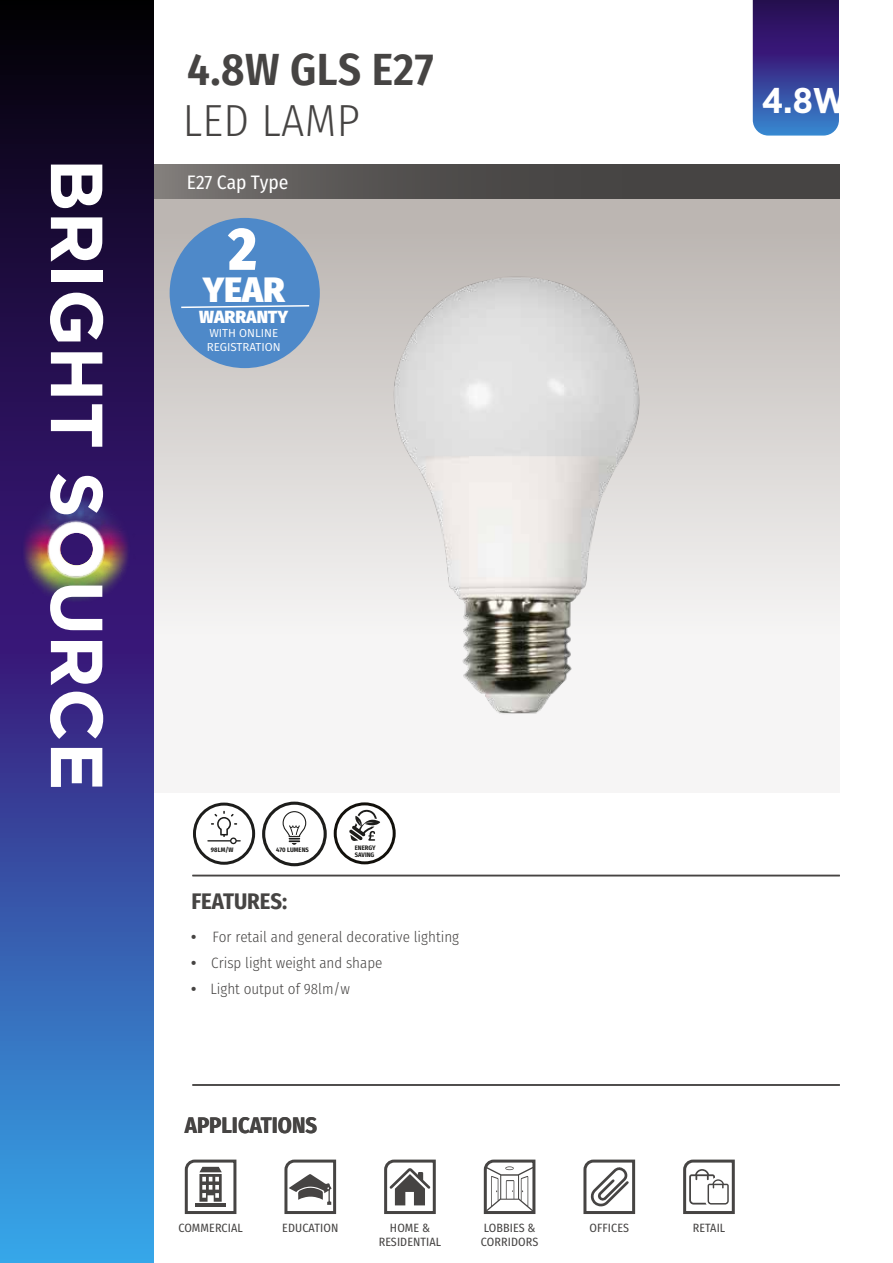
<style>
.page{position:relative;width:893px;height:1263px;background:#fff}
.page>*{position:absolute;margin:0;border:0;box-sizing:border-box;transform-origin:0 0}
.t1{font:900 60px "Fira Sans";color:#fff;scale:.91 1}
.t2{font:600 45px "Fira Sans Condensed";letter-spacing:.01em;color:#464443}
.t3{font:300 45px "Fira Sans Condensed";letter-spacing:.01em;color:#464443}
.t4{font:700 35.7px "Gotham Narrow";color:#fff}
.t5{font:900 34.8px "Fira Sans";color:#fff}
.t6{font:700 22.5px "Fira Sans Condensed";color:#464443}
.t7{font:19.5px "Fira Sans Condensed";letter-spacing:-.005em;color:#fff}
.t8{font:900 17.4px "Fira Sans";color:#fff}
.t9{font:300 15px/25.8px "Fira Sans Condensed";color:#464443}
.t10{font:700 15px/25.8px "Fira Sans";color:#464443}
.t11{font:12px/14.4px "Fira Sans Condensed";letter-spacing:.01em;color:#464443}
.t12{font:11.55px/14px "Fira Sans";color:#fff}
.t13{font:700 6.45px/7.8px "Fira Sans Condensed";color:#1d1d1b}
.s1{font-family:"Fira Sans";font-weight:700}
</style>
<div class="page">
<div style="left:153px;top:165px;width:687px;height:628px;background:#f6f5f5"></div>
<svg style="left:154px;top:165px;width:686px;height:32px;background:#53514f"></svg>
<svg style="left:0;top:0;width:154px;height:1263px;background:#2a4786"></svg>
<svg style="left:753px;top:0;width:86px;height:136px;background:#363a8d"></svg>
<img style="left:0;top:456px;width:97px;height:186px">
<img style="left:0;top:462px;width:97px;height:175px">
<img style="left:1px;top:473px;width:96px;height:152px">
<svg style="left:51px;top:165px;width:51px;height:43px"></svg>
<svg style="left:51px;top:217px;width:46px;height:45px"></svg>
<div style="left:51px;top:271px;width:51px;height:11px;background:#fff"></div>
<svg style="left:50px;top:293px;width:47px;height:48px"></svg>
<svg style="left:51px;top:352px;width:46px;height:44px"></svg>
<svg style="left:51px;top:404px;width:46px;height:43px"></svg>
<svg style="left:50px;top:474px;width:47px;height:40px"></svg>
<svg style="left:50px;top:585px;width:47px;height:45px"></svg>
<svg style="left:51px;top:641px;width:46px;height:44px"></svg>
<svg style="left:50px;top:692px;width:47px;height:47px"></svg>
<svg style="left:51px;top:748px;width:51px;height:39px"></svg>
<hr style="left:192px;top:875px;width:648px;height:1px;background:#464443">
<hr style="left:192px;top:1084px;width:648px;height:2px;background:#464443">
<svg style="left:334px;top:802px;width:62px;height:62px"></svg>
<svg style="left:193px;top:802px;width:62px;height:63px"></svg>
<svg style="left:262px;top:802px;width:65px;height:64px"></svg>
<img style="left:97px;top:197px;width:743px;height:568px">
<svg style="left:583px;top:1159px;width:53px;height:55px"></svg>
<svg style="left:683px;top:1159px;width:52px;height:55px"></svg>
<svg style="left:284px;top:1159px;width:53px;height:55px"></svg>
<svg style="left:184px;top:1159px;width:53px;height:55px"></svg>
<svg style="left:384px;top:1159px;width:52px;height:55px"></svg>
<svg style="left:483px;top:1159px;width:53px;height:55px"></svg>
<h2 class="t2" style="left:187px;top:33px;width:248px">4.8W GLS E27</h2>
<h2 class="t3" style="left:183px;top:88px;width:179px">LED LAMP</h2>
<h3 class="t7" style="left:187px;top:167px;width:103px">E27 Cap Type</h3>
<h1 class="t1" style="left:228px;top:195px;width:33px">2</h1>
<h3 class="t5" style="left:203px;top:259px;width:84px">YEAR</h3>
<p class="t8" style="left:199px;top:301px;width:91px">WARRANTY</p>
<p class="t12" style="left:207px;top:326px;width:75px">WITH ONLINE<br>REGISTRATION</p>
<h3 class="t4" style="left:762px;top:77px;width:87px">4.8W</h3>
<p class="t13" style="left:211px;top:846px;width:24px">98LM/W</p>
<p class="t13" style="left:355px;top:843px;width:22px">ENERGY<br>SAVING</p>
<p class="t13" style="left:276px;top:846px;width:34px">470 LUMENS</p>
<h3 class="t6" style="left:191px;top:883px;width:97px">FEATURES:</h3>
<p class="t9" style="left:191px;top:924px;width:269px"><span class="s1">•</span> For retail and general decorative lighting</p>
<p class="t10" style="left:191px;top:949px;width:7px">• •</p>
<p class="t9" style="left:210px;top:949px;width:173px">Crisp light weight and shape<br>Light output of 98lm/w</p>
<h3 class="t6" style="left:185px;top:1107px;width:134px">APPLICATIONS</h3>
<p class="t11" style="left:178px;top:1220px;width:66px">COMMERCIAL</p>
<p class="t11" style="left:282px;top:1220px;width:58px">EDUCATION</p>
<p class="t11" style="left:390px;top:1220px;width:42px">HOME &amp;</p>
<p class="t11" style="left:590px;top:1220px;width:41px">OFFICES</p>
<p class="t11" style="left:693px;top:1220px;width:34px">RETAIL</p>
<p class="t11" style="left:379px;top:1234px;width:64px">RESIDENTIAL</p>
<p class="t11" style="left:481px;top:1220px;width:59px">LOBBIES &amp;<br>CORRIDORS</p>
</div>
